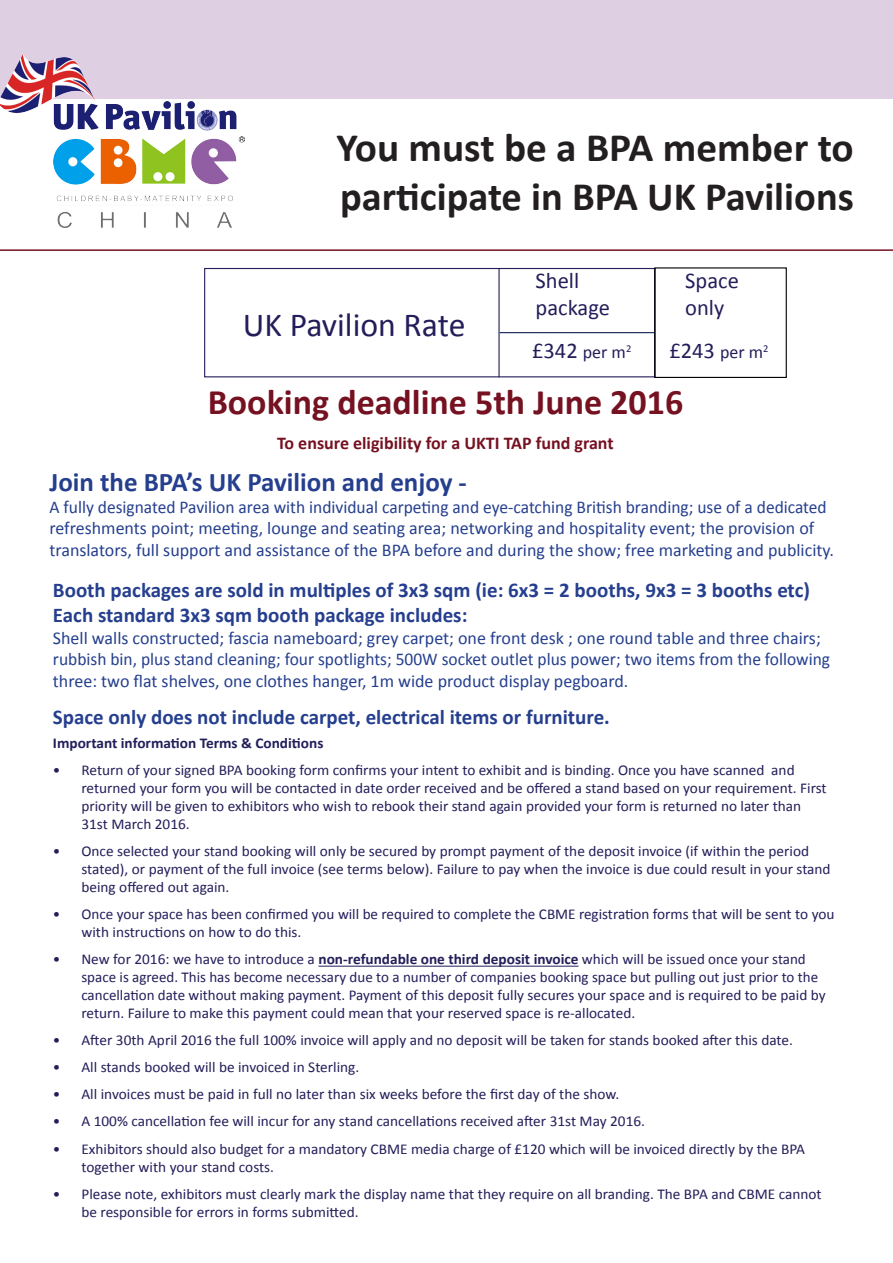
<style>
.page{position:relative;width:893px;height:1263px;background:#fff}
.page>*{position:absolute;margin:0;border:0;box-sizing:border-box;transform-origin:0 0}
.t1{font:700 40.5px/48.6px "Calibri";color:#231f20}
.t2{font:700 36px "Calibri";color:#751121}
.t3{font:33.75px "Calibri";color:#231e5a}
.t4{font:700 27px "Calibri";color:#253f8e}
.t5{font:22.5px/27px "Calibri";color:#231e5a}
.t6{font:700 21px "Calibri";color:#253f8e}
.t7{font:18px/21.6px "Calibri";color:#253f8e}
.t8{font:700 18px "Calibri";color:#751121}
.t9{font:15px/18px "Calibri";color:#231e5a}
.t10{font:700 15px "Calibri";color:#231e5a}
.s1{font-size:18px}
.s2{font-weight:700}
</style>
<div class="page">
<div style="left:0;top:0;width:893px;height:98px;background:#decfe3"></div>
<img style="left:53px;top:137px;width:191px;height:90px">
<img style="left:0;top:54px;width:237px;height:77px">
<hr style="left:0;top:249px;width:893px;height:2px;background:#751121">
<hr style="left:498px;top:268px;width:2px;height:109px;background:#231e5a">
<div style="left:204px;top:268px;width:451px;height:109px;border:1px solid #231e5a"></div>
<hr style="left:500px;top:332px;width:154px;height:1px;background:#122255">
<hr style="left:318px;top:966px;width:260px;height:1px;background:#231e5a">
<div style="left:654px;top:267px;width:133px;height:111px;border:1px solid #000"></div>
<p class="t1" style="left:337px;top:123px;width:519px">You must be a BPA member to participate in BPA UK Pavilions</p>
<p class="t5" style="left:536px;top:267px;width:45px">Shell</p>
<p class="t5" style="left:536px;top:294px;width:76px">package</p>
<p class="t5" style="left:532px;top:337px;width:101px">£342 <span class="s1">per m</span><sup>2</sup></p>
<p class="t2" style="left:208px;top:379px;width:477px">Booking deadline 5th June 2016</p>
<p class="t5" style="left:685px;top:267px;width:55px">Space only</p>
<p class="t5" style="left:669px;top:337px;width:101px">£243 <span class="s1">per m</span><sup>2</sup></p>
<p class="t3" style="left:243px;top:303px;width:224px">UK Pavilion Rate</p>
<p class="t8" style="left:277px;top:431px;width:338px">To ensure eligibility for a UKTI TAP fund grant</p>
<p class="t4" style="left:49px;top:465px;width:419px">Join the BPA’s UK Pavilion and enjoy -</p>
<p class="t7" style="left:49px;top:496px;width:786px">A fully designated Pavilion area with individual carpeting and eye-catching British branding; use of a dedicated refreshments point; meeting, lounge and seating area; networking and hospitality event; the provision of translators, full support and assistance of the BPA before and during the show; free marketing and publicity.</p>
<p class="t6" style="left:53px;top:576px;width:758px">Booth packages are sold in multiples of 3x3 sqm (ie: 6x3 = 2 booths, 9x3 = 3 booths etc)</p>
<p class="t6" style="left:53px;top:602px;width:416px">Each standard 3x3 sqm booth package includes:</p>
<p class="t7" style="left:53px;top:627px;width:779px">Shell walls constructed; fascia nameboard; grey carpet; one front desk ; one round table and three chairs; rubbish bin, plus stand cleaning; four spotlights; 500W socket outlet plus power; two items from the following three: two flat shelves, one clothes hanger, 1m wide product display pegboard.</p>
<p class="t6" style="left:53px;top:704px;width:558px">Space only does not include carpet, electrical items or furniture.</p>
<p class="t10" style="left:53px;top:734px;width:272px">Important information Terms &amp; Conditions</p>
<p class="t9" style="left:81px;top:761px;width:747px;text-indent:-29px">• Return of your signed BPA booking form confirms your intent to exhibit and is binding. Once you have scanned and returned your form you will be contacted in date order received and be offered a stand based on your requirement. First priority will be given to exhibitors who wish to rebook their stand again provided your form is returned no later than 31st March 2016.</p>
<p class="t9" style="left:81px;top:842px;width:751px;text-indent:-29px">• Once selected your stand booking will only be secured by prompt payment of the deposit invoice (if within the period stated), or payment of the full invoice (see terms below). Failure to pay when the invoice is due could result in your stand being offered out again.</p>
<p class="t9" style="left:81px;top:905px;width:754px;text-indent:-29px">• Once your space has been confirmed you will be required to complete the CBME registration forms that will be sent to you with instructions on how to do this.</p>
<p class="t9" style="left:81px;top:950px;width:746px;text-indent:-28px">• New for 2016: we have to introduce a <span class="s2">non-refundable one third deposit invoice</span> which will be issued once your stand space is agreed. This has become necessary due to a number of companies booking space but pulling out just prior to the cancellation date without making payment. Payment of this deposit fully secures your space and is required to be paid by return. Failure to make this payment could mean that your reserved space is re-allocated.</p>
<p class="t9" style="left:53px;top:1031px;width:742px">• After 30th April 2016 the full 100% invoice will apply and no deposit will be taken for stands booked after this date.</p>
<p class="t9" style="left:53px;top:1058px;width:308px">• All stands booked will be invoiced in Sterling.</p>
<p class="t9" style="left:53px;top:1085px;width:568px">• All invoices must be paid in full no later than six weeks before the first day of the show.</p>
<p class="t9" style="left:53px;top:1112px;width:594px">• A 100% cancellation fee will incur for any stand cancellations received after 31st May 2016.</p>
<p class="t9" style="left:53px;top:1139px;width:754px">• Exhibitors should also budget for a mandatory CBME media charge of £120 which will be invoiced directly by the BPA</p>
<p class="t9" style="left:81px;top:1157px;width:194px">together with your stand costs.</p>
<p class="t9" style="left:81px;top:1184px;width:742px;text-indent:-29px">• Please note, exhibitors must clearly mark the display name that they require on all branding. The BPA and CBME cannot be responsible for errors in forms submitted.</p>
</div>
